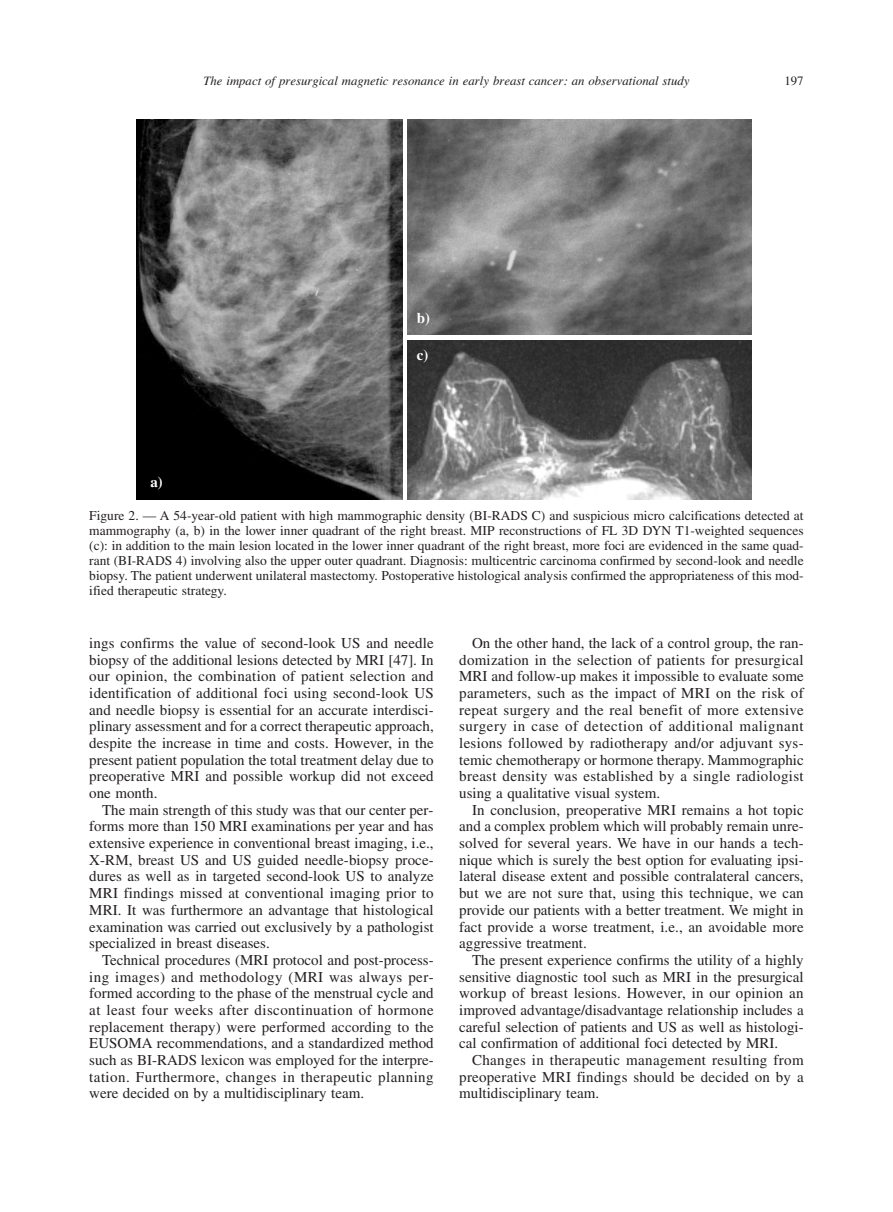
<style>
.page{position:relative;width:893px;height:1212px;background:#fff}
.page>*{position:absolute;margin:0;border:0;box-sizing:border-box;transform-origin:0 0}
.t1{font:15px/16.6px "Times";color:#231f20;text-align:justify}
.t2{font:700 15px "Times";color:#fff}
.t3{font:13.5px/15.1px "Times";color:#231f20;text-align:justify}
.t4{font:italic 12.75px "Times";color:#231f20}
.t5{font:12.75px "Times";color:#231f20}
</style>
<div class="page">
<img style="left:136px;top:119px;width:267px;height:380px">
<img style="left:407px;top:119px;width:345px;height:216px">
<img style="left:407px;top:340px;width:345px;height:160px">
<p class="t4" style="left:203px;top:77px;width:488px">The impact of presurgical magnetic resonance in early breast cancer: an observational study</p>
<p class="t5" style="left:784px;top:77px;width:21px">197</p>
<p class="t2" style="left:417px;top:313px;width:15px">b)</p>
<p class="t2" style="left:150px;top:476px;width:14px">a)</p>
<p class="t2" style="left:417px;top:349px;width:13px">c)</p>
<p class="t3" style="left:89px;top:509px;width:716px">Figure 2. — A 54-year-old patient with high mammographic density (BI-RADS C) and suspicious micro calcifications detected at mammography (a, b) in the lower inner quadrant of the right breast. MIP reconstructions of FL 3D DYN T1-weighted sequences (c): in addition to the main lesion located in the lower inner quadrant of the right breast, more foci are evidenced in the same quad&shy;rant (BI-RADS 4) involving also the upper outer quadrant. Diagnosis: multicentric carcinoma confirmed by second-look and needle biopsy. The patient underwent unilateral mastectomy. Postoperative histological analysis confirmed the appropriateness of this mod&shy;ified therapeutic strategy.</p>
<p class="t1" style="left:89px;top:636px;width:346px">ings confirms the value of second-look US and needle biopsy of the additional lesions detected by MRI [47]. In our opinion, the combination of patient selection and identification of additional foci using second-look US and needle biopsy is essential for an accurate interdisci&shy;plinary assessment and for a correct therapeutic approach, despite the increase in time and costs. However, in the present patient population the total treatment delay due to preoperative MRI and possible workup did not exceed one month.</p>
<p class="t1" style="left:89px;top:803px;width:346px;text-indent:13px">The main strength of this study was that our center per&shy;forms more than 150 MRI examinations per year and has extensive experience in conventional breast imaging, i.e., X-RM, breast US and US guided needle-biopsy proce&shy;dures as well as in targeted second-look US to analyze MRI findings missed at conventional imaging prior to MRI. It was furthermore an advantage that histological examination was carried out exclusively by a pathologist specialized in breast diseases.</p>
<p class="t1" style="left:89px;top:953px;width:346px;text-indent:13px">Technical procedures (MRI protocol and post-process&shy;ing images) and methodology (MRI was always per&shy;formed according to the phase of the menstrual cycle and at least four weeks after discontinuation of hormone replacement therapy) were performed according to the EUSOMA recommendations, and a standardized method such as BI-RADS lexicon was employed for the interpre&shy;tation. Furthermore, changes in therapeutic planning were decided on by a multidisciplinary team.</p>
<p class="t1" style="left:459px;top:636px;width:346px;text-indent:13px">On the other hand, the lack of a control group, the ran&shy;domization in the selection of patients for presurgical MRI and follow-up makes it impossible to evaluate some parameters, such as the impact of MRI on the risk of repeat surgery and the real benefit of more extensive surgery in case of detection of additional malignant lesions followed by radiotherapy and/or adjuvant sys&shy;temic chemotherapy or hormone therapy. Mammographic breast density was established by a single radiologist using a qualitative visual system.</p>
<p class="t1" style="left:459px;top:803px;width:346px;text-indent:13px">In conclusion, preoperative MRI remains a hot topic and a complex problem which will probably remain unre&shy;solved for several years. We have in our hands a tech&shy;nique which is surely the best option for evaluating ipsi&shy;lateral disease extent and possible contralateral cancers, but we are not sure that, using this technique, we can provide our patients with a better treatment. We might in fact provide a worse treatment, i.e., an avoidable more aggressive treatment.</p>
<p class="t1" style="left:459px;top:953px;width:346px;text-indent:13px">The present experience confirms the utility of a highly sensitive diagnostic tool such as MRI in the presurgical workup of breast lesions. However, in our opinion an improved advantage/disadvantage relationship includes a careful selection of patients and US as well as histologi&shy;cal confirmation of additional foci detected by MRI.</p>
<p class="t1" style="left:459px;top:1053px;width:346px;text-indent:13px">Changes in therapeutic management resulting from preoperative MRI findings should be decided on by a multidisciplinary team.</p>
</div>
